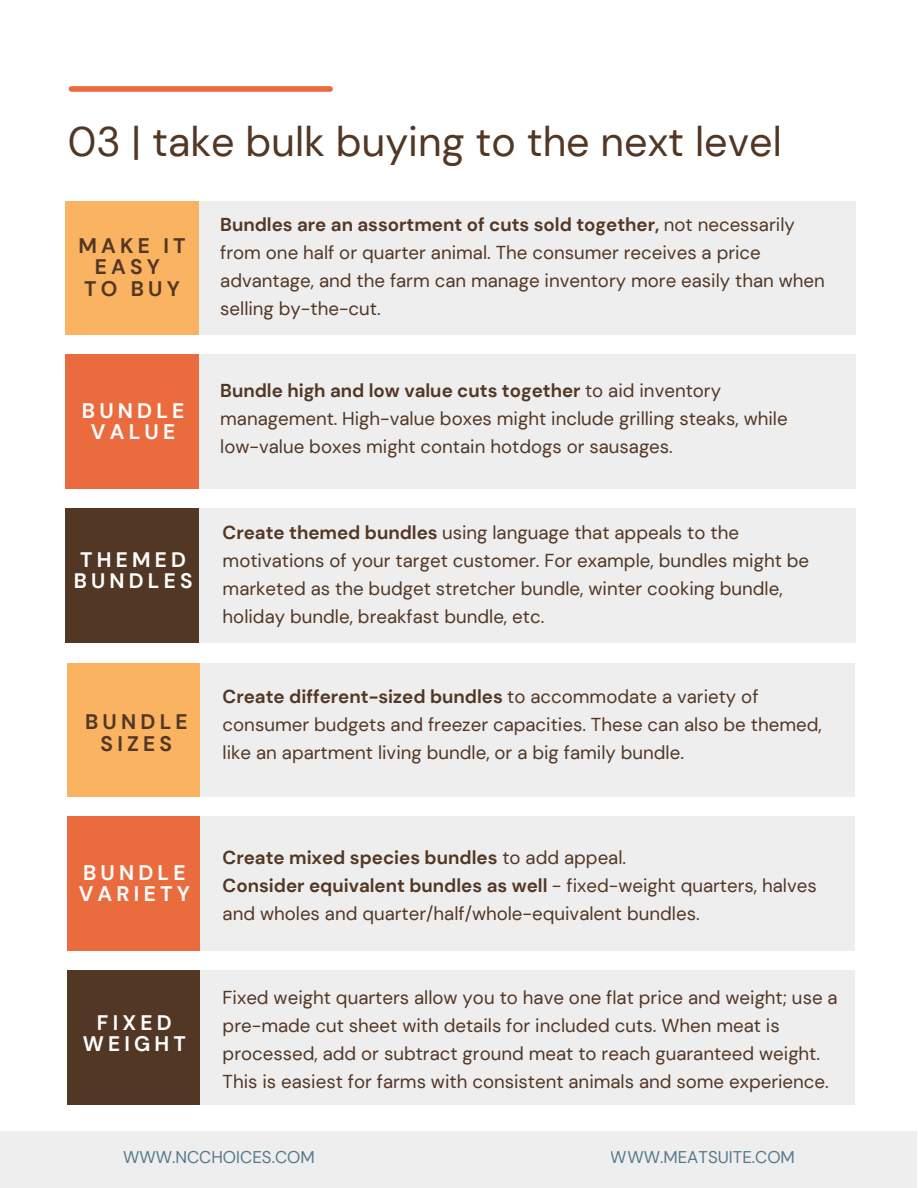
<style>
.page{position:relative;width:918px;height:1188px;background:#fff}
.page>*{position:absolute;margin:0;border:0;box-sizing:border-box;transform-origin:0 0}
.t1{font:41.25px "DM Sans";color:#523724}
.t2{font:700 21px/21.3px "DM Sans";letter-spacing:.2em;color:#523724;text-align:center}
.t3{font:700 21px/21.3px "DM Sans";letter-spacing:.2em;color:#fff;text-align:center}
.t4{font:700 21px/21.3px "DM Sans";letter-spacing:.2em;color:#fefefe;text-align:center}
.t5{font:18.75px/28px "DM Sans";color:#523724}
.t6{font:16.95px "DM Sans";color:#003553}
.s1{font-weight:700}
</style>
<div class="page">
<div style="left:65px;top:201px;width:135px;height:134px;background:#fab361"></div>
<div style="left:65px;top:354px;width:135px;height:135px;background:#ea6b3e"></div>
<div style="left:65px;top:509px;width:135px;height:134px;background:#523724"></div>
<div style="left:200px;top:201px;width:655px;height:134px;background:#eee"></div>
<div style="left:200px;top:354px;width:655px;height:135px;background:#eee"></div>
<div style="left:200px;top:509px;width:655px;height:134px;background:#eee"></div>
<div style="left:71px;top:86px;width:259px;height:6px;background:#ea6b3e"></div>
<div style="left:0;top:1131px;width:917px;height:57px;background:#eee"></div>
<div style="left:67px;top:663px;width:134px;height:134px;background:#fab361"></div>
<div style="left:67px;top:816px;width:134px;height:134px;background:#ea6b3e"></div>
<div style="left:67px;top:970px;width:134px;height:135px;background:#523724"></div>
<div style="left:201px;top:663px;width:654px;height:134px;background:#eee"></div>
<div style="left:201px;top:816px;width:654px;height:134px;background:#eee"></div>
<div style="left:201px;top:970px;width:654px;height:135px;background:#eee"></div>
<h1 class="t1" style="left:68px;top:115px;width:716px">03 | take bulk buying to the next level</h1>
<p class="t2" style="left:78px;top:235px;width:109px">MAKE IT<br>EASY<br>TO BUY</p>
<p class="t3" style="left:82px;top:400px;width:104px">BUNDLE<br>VALUE</p>
<p class="t4" style="left:74px;top:549px;width:120px">THEMED<br>BUNDLES</p>
<p class="t2" style="left:85px;top:711px;width:104px">BUNDLE<br>SIZES</p>
<p class="t5" style="left:220px;top:211px;width:606px"><span class="s1">Bundles are an assortment of cuts sold together,</span> not necessarily from one half or quarter animal. The consumer receives a price advantage, and the farm can manage inventory more easily than when selling by-the-cut.</p>
<p class="t5" style="left:220px;top:376px;width:569px"><span class="s1">Bundle high and low value cuts together</span> to aid inventory management. High-value boxes might include grilling steaks, while low-value boxes might contain hotdogs or sausages.</p>
<p class="t5" style="left:223px;top:519px;width:588px"><span class="s1">Create themed bundles</span> using language that appeals to the motivations of your target customer. For example, bundles might be marketed as the budget stretcher bundle, winter cooking bundle, holiday bundle, breakfast bundle, etc.</p>
<p class="t5" style="left:223px;top:683px;width:601px"><span class="s1">Create different-sized bundles</span> to accommodate a variety of consumer budgets and freezer capacities. These can also be themed, like an apartment living bundle, or a big family bundle.</p>
<p class="t3" style="left:79px;top:862px;width:113px;text-align:left">BUNDLE<br>VARIETY</p>
<p class="t4" style="left:83px;top:1012px;width:105px">FIXED<br>WEIGHT</p>
<p class="t5" style="left:223px;top:843px;width:596px"><span class="s1">Create mixed species bundles</span> to add appeal.<br><span class="s1">Consider equivalent bundles as well</span> - fixed-weight quarters, halves and wholes and quarter/half/whole-equivalent bundles.</p>
<p class="t5" style="left:223px;top:983px;width:617px">Fixed weight quarters allow you to have one flat price and weight; use a pre-made cut sheet with details for included cuts. When meat is processed, add or subtract ground meat to reach guaranteed weight.<br>This is easiest for farms with consistent animals and some experience.</p>
<p class="t6" style="left:123px;top:1146px;width:193px">WWW.NCCHOICES.COM</p>
<p class="t6" style="left:611px;top:1146px;width:186px">WWW.MEATSUITE.COM</p>
</div>
